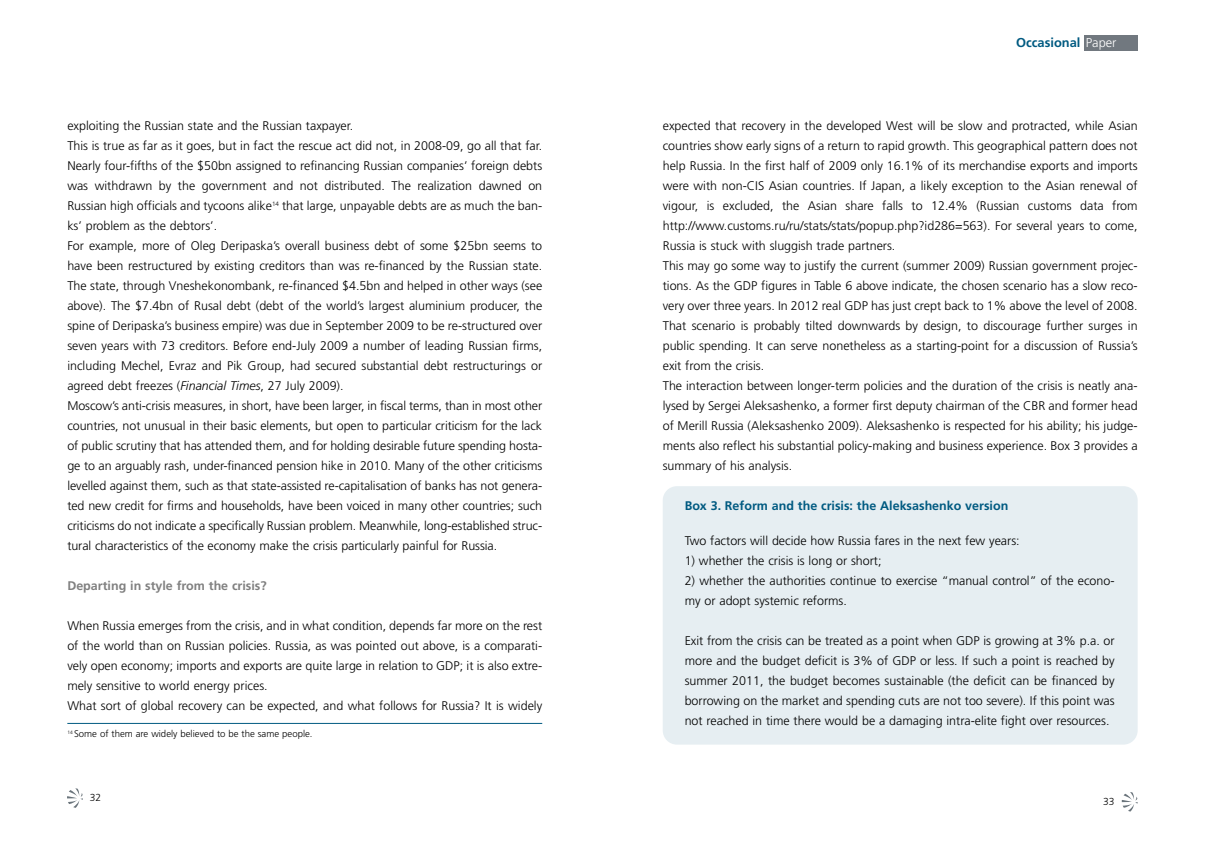
<style>
.page{position:relative;width:1205px;height:851px;background:#fff}
.page>*{position:absolute;margin:0;border:0;box-sizing:border-box;transform-origin:0 0}
.t1{font:700 12.88px "Frutiger";color:#005a81}
.t2{font:300 12.5px/20px "Frutiger";color:#000}
.t3{font:700 12.5px "Frutiger";color:#005a81}
.t4{font:700 12.5px "Frutiger";color:#808080}
.t5{font:300 10.25px "Frutiger";color:#000}
.t6{font:300 9.62px "Frutiger";color:#000}
.s1{font-style:italic}
.s2{font-weight:300;color:#fff}
</style>
<div class="page">
<div style="left:1083px;top:36px;width:54px;height:15px;background:#71787f"></div>
<svg style="left:1122px;top:792px;width:15px;height:19px"></svg>
<svg style="left:67px;top:788px;width:16px;height:19px"></svg>
<hr style="left:67px;top:722px;width:475px;height:1px;background:#005a81">
<div style="left:663px;top:486px;width:474px;height:258px;background:#e6eef2;border-radius:14px"></div>
<p class="t2" style="left:67px;top:116px;width:476px">exploiting the Russian state and the Russian taxpayer.<br>This is true as far as it goes, but in fact the rescue act did not, in 2008-09, go all that far.<br>Nearly four-fifths of the $50bn assigned to refinancing Russian companies’ foreign debts was withdrawn by the government and not distributed. The realization dawned on Russian high officials and tycoons alike<sup>14</sup> that large, unpayable debts are as much the ban&shy;ks’ problem as the debtors’.<br>For example, more of Oleg Deripaska’s overall business debt of some $25bn seems to have been restructured by existing creditors than was re-financed by the Russian state.<br>The state, through Vneshekonombank, re-financed $4.5bn and helped in other ways (see above). The $7.4bn of Rusal debt (debt of the world’s largest aluminium producer, the spine of Deripaska’s business empire) was due in September 2009 to be re-structured over seven years with 73 creditors. Before end-July 2009 a number of leading Russian firms, including Mechel, Evraz and Pik Group, had secured substantial debt restructurings or agreed debt freezes (<span class="s1">Financial Times</span>, 27 July 2009).<br>Moscow’s anti-crisis measures, in short, have been larger, in fiscal terms, than in most other countries, not unusual in their basic elements, but open to particular criticism for the lack of public scrutiny that has attended them, and for holding desirable future spending hosta&shy;ge to an arguably rash, under-financed pension hike in 2010. Many of the other criticisms levelled against them, such as that state-assisted re-capitalisation of banks has not genera&shy;ted new credit for firms and households, have been voiced in many other countries; such criticisms do not indicate a specifically Russian problem. Meanwhile, long-established struc&shy;tural characteristics of the economy make the crisis particularly painful for Russia.</p>
<p class="t4" style="left:67px;top:580px;width:201px">Departing in style from the crisis?</p>
<p class="t2" style="left:67px;top:616px;width:476px">When Russia emerges from the crisis, and in what condition, depends far more on the rest of the world than on Russian policies. Russia, as was pointed out above, is a comparati&shy;vely open economy; imports and exports are quite large in relation to GDP; it is also extre&shy;mely sensitive to world energy prices.<br>What sort of global recovery can be expected, and what follows for Russia? It is widely</p>
<p class="t6" style="left:67px;top:730px;width:247px"><sup>14</sup> Some of them are widely believed to be the same people.</p>
<p class="t5" style="left:90px;top:793px;width:13px">32</p>
<p class="t1" style="left:1016px;top:38px;width:102px">Occasional <span class="s2">Paper</span></p>
<p class="t2" style="left:663px;top:116px;width:476px">expected that recovery in the developed West will be slow and protracted, while Asian countries show early signs of a return to rapid growth. This geographical pattern does not help Russia. In the first half of 2009 only 16.1% of its merchandise exports and imports were with non-CIS Asian countries. If Japan, a likely exception to the Asian renewal of vigour, is excluded, the Asian share falls to 12.4% (Russian customs data from http://www.customs.ru/ru/stats/stats/popup.php?id286=563). For several years to come, Russia is stuck with sluggish trade partners.<br>This may go some way to justify the current (summer 2009) Russian government projec&shy;tions. As the GDP figures in Table 6 above indicate, the chosen scenario has a slow reco&shy;very over three years. In 2012 real GDP has just crept back to 1% above the level of 2008.<br>That scenario is probably tilted downwards by design, to discourage further surges in public spending. It can serve nonetheless as a starting-point for a discussion of Russia’s exit from the crisis.<br>The interaction between longer-term policies and the duration of the crisis is neatly ana&shy;lysed by Sergei Aleksashenko, a former first deputy chairman of the CBR and former head of Merill Russia (Aleksashenko 2009). Aleksashenko is respected for his ability; his judge&shy;ments also reflect his substantial policy-making and business experience. Box 3 provides a summary of his analysis.</p>
<p class="t3" style="left:685px;top:500px;width:325px">Box 3. Reform and the crisis: the Aleksashenko version</p>
<p class="t2" style="left:685px;top:531px;width:336px">Two factors will decide how Russia fares in the next few years:</p>
<p class="t2" style="left:685px;top:551px;width:198px">1) whether the crisis is long or short;</p>
<p class="t2" style="left:685px;top:571px;width:431px">2) whether the authorities continue to exercise “manual control” of the econo&shy;my or adopt systemic reforms.</p>
<p class="t2" style="left:685px;top:631px;width:431px;text-align:justify">Exit from the crisis can be treated as a point when GDP is growing at 3% p.a. or more and the budget deficit is 3% of GDP or less. If such a point is reached by summer 2011, the budget becomes sustainable (the deficit can be financed by borrowing on the market and spending cuts are not too severe). If this point was not reached in time there would be a damaging intra-elite fight over resources.</p>
<p class="t5" style="left:1103px;top:797px;width:13px">33</p>
</div>
